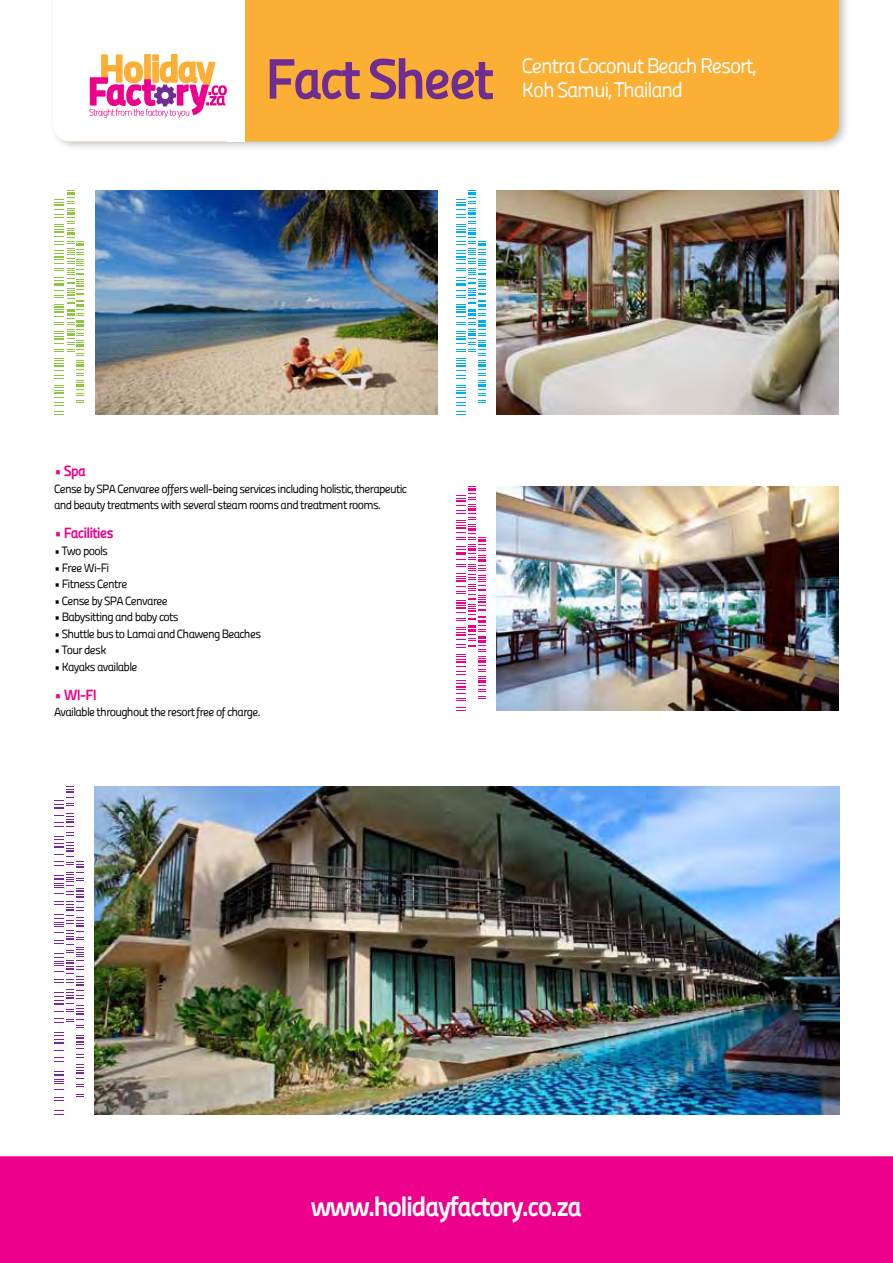
<style>
.page{position:relative;width:893px;height:1263px;background:#fff}
.page>*{position:absolute;margin:0;border:0;box-sizing:border-box;transform-origin:0 0}
.t1{font:57px "Panefresco 800 wt";letter-spacing:-.06em;color:#6f2c91}
.t2{font:27.75px "Panefresco 800 wt";letter-spacing:-.06em;color:#fff}
.t3{font:21px/24px "Panefresco 400 wt";letter-spacing:-.06em;color:#fff}
.t4{font:15px "Panefresco 800 wt";letter-spacing:-.06em;color:#ec008c}
.t5{font:12px/16.5px "Panefresco 400 wt";letter-spacing:-.06em;color:#000}
</style>
<div class="page">
<img style="left:95px;top:190px;width:342px;height:224px">
<img style="left:497px;top:486px;width:342px;height:224px">
<div style="left:0;top:1156px;width:893px;height:107px;background:#ec008c"></div>
<div style="left:49px;top:0;width:801px;height:152px;background:#000;opacity:.25"></div>
<div style="left:245px;top:0;width:594px;height:141px;background:#fbaf34"></div>
<svg style="left:53px;top:0;width:192px;height:141px"></svg>
<img style="left:497px;top:190px;width:342px;height:224px">
<img style="left:95px;top:787px;width:744px;height:327px">
<svg style="left:54px;top:190px;width:30px;height:216px"></svg>
<svg style="left:456px;top:486px;width:29px;height:225px"></svg>
<svg style="left:456px;top:190px;width:29px;height:216px"></svg>
<svg style="left:54px;top:1110px;width:10px;height:5px"></svg>
<svg style="left:54px;top:789px;width:29px;height:312px"></svg>
<h1 class="t1" style="left:265px;top:35px;width:230px">Fact Sheet</h1>
<h3 class="t3" style="left:522px;top:52px;width:236px">Centra Coconut Beach Resort,<br>Koh Samui, Thailand</h3>
<p class="t4" style="left:54px;top:459px;width:33px">• Spa</p>
<p class="t5" style="left:54px;top:480px;width:355px">Cense by SPA Cenvaree offers well-being services including holistic, therapeutic and beauty treatments with several steam rooms and treatment rooms.</p>
<p class="t4" style="left:54px;top:522px;width:61px">• Facilities</p>
<p class="t5" style="left:54px;top:542px;width:56px">• Two pools</p>
<p class="t5" style="left:54px;top:558px;width:57px">• Free Wi-Fi</p>
<p class="t5" style="left:54px;top:575px;width:75px">• Fitness Centre</p>
<p class="t5" style="left:54px;top:591px;width:115px">• Cense by SPA Cenvaree</p>
<p class="t5" style="left:54px;top:608px;width:126px">• Babysitting and baby cots</p>
<p class="t5" style="left:54px;top:624px;width:209px">• Shuttle bus to Lamai and Chaweng Beaches</p>
<p class="t5" style="left:54px;top:641px;width:54px">• Tour desk</p>
<p class="t5" style="left:54px;top:657px;width:85px">• Kayaks available</p>
<p class="t4" style="left:54px;top:683px;width:44px">• WI-FI</p>
<p class="t5" style="left:54px;top:703px;width:208px">Available throughout the resort free of charge.</p>
<h2 class="t2" style="left:311px;top:1185px;width:273px">www.holidayfactory.co.za</h2>
</div>
